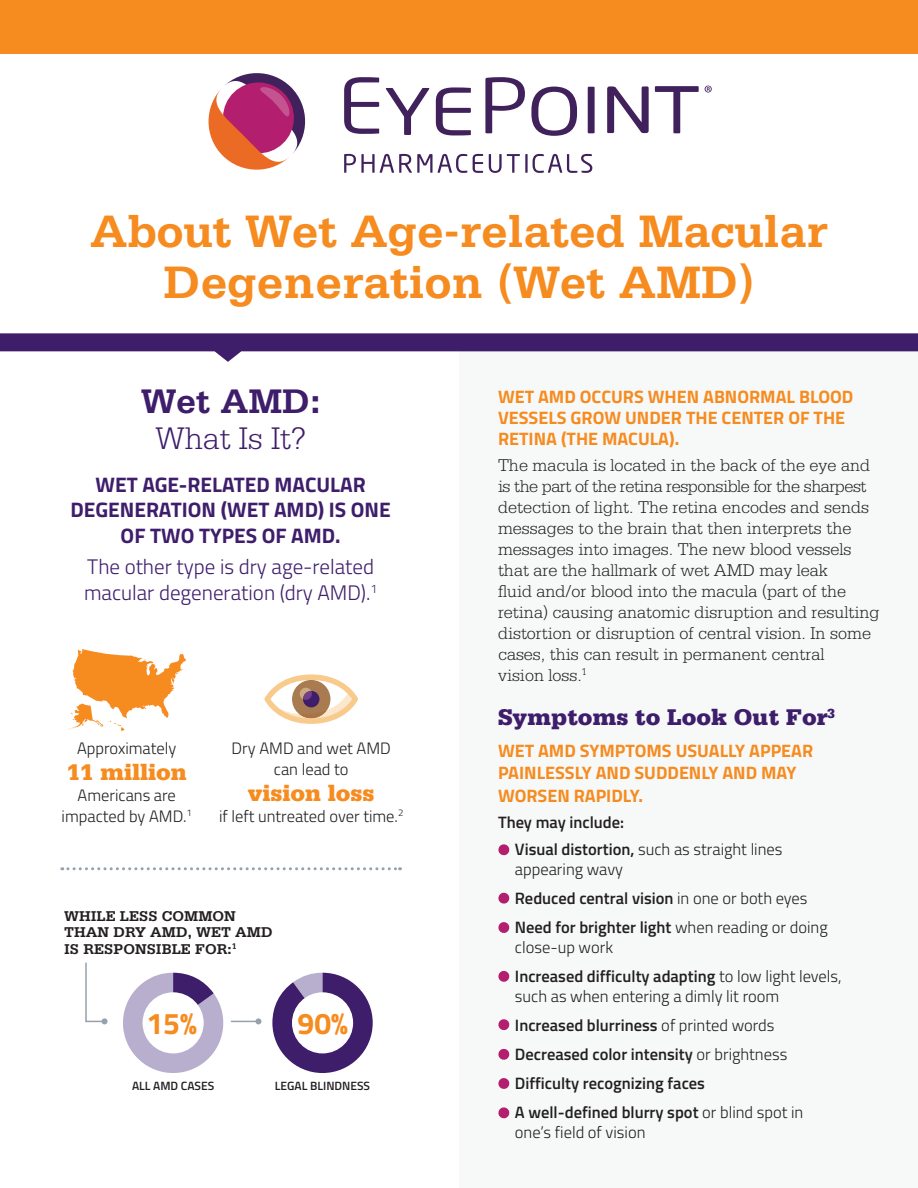
<style>
.page{position:relative;width:918px;height:1188px;background:#fff}
.page>*{position:absolute;margin:0;border:0;box-sizing:border-box;transform-origin:0 0}
.t1{font:700 48px/51px "Serifa Std";color:#f68b1f;text-align:center}
.t2{font:700 36px "Serifa Std";color:#3e1d6b}
.t3{font:300 33px "Serifa Std";color:#3e1d6b}
.t4{font:700 30px "Titillium";color:#f68b1f}
.t5{font:900 24px "Serifa Std";color:#3e1d6b}
.t6{font:900 24px "Serifa Std";color:#f68b1f}
.t7{font:700 21px/25.5px "Titillium";color:#3e1d6b;text-align:center}
.t8{font:300 21px/25.5px "Titillium";color:#3e1d6b}
.t9{font:300 18px/21px "Serifa Std";color:#231f20}
.t10{font:700 18px/21px "Titillium";color:#f68b1f}
.t11{font:300 16.5px/19.5px "Titillium";color:#231f20}
.t12{font:600 16.5px "Titillium";color:#231f20}
.t13{font:700 15px "Serifa Std";color:#231f20}
.t14{font:600 12px "Titillium";color:#231f20}
.s1{font-weight:600}
.s2{font-weight:300}
</style>
<div class="page">
<svg style="left:264px;top:674px;width:94px;height:50px"></svg>
<svg style="left:68px;top:649px;width:118px;height:82px"></svg>
<div style="left:459px;top:337px;width:458px;height:851px;background:#f7f9f9"></div>
<svg style="left:0;top:333px;width:918px;height:29px"></svg>
<svg style="left:344px;top:154px;width:123px;height:19px"></svg>
<svg style="left:473px;top:154px;width:10px;height:19px"></svg>
<svg style="left:489px;top:154px;width:31px;height:19px"></svg>
<hr style="left:525px;top:154px;width:3px;height:19px;background:#40215c">
<svg style="left:533px;top:154px;width:59px;height:19px"></svg>
<svg style="left:344px;top:77px;width:35px;height:57px"></svg>
<svg style="left:386px;top:88px;width:43px;height:47px"></svg>
<svg style="left:436px;top:87px;width:35px;height:48px"></svg>
<svg style="left:485px;top:77px;width:40px;height:56px"></svg>
<svg style="left:531px;top:87px;width:46px;height:49px"></svg>
<svg style="left:588px;top:87px;width:7px;height:46px"></svg>
<svg style="left:655px;top:86px;width:44px;height:47px"></svg>
<svg style="left:607px;top:86px;width:42px;height:47px"></svg>
<svg style="left:208px;top:73px;width:98px;height:97px"></svg>
<svg style="left:705px;top:86px;width:7px;height:7px"></svg>
<svg style="left:498px;top:844px;width:12px;height:12px"></svg>
<svg style="left:498px;top:892px;width:12px;height:12px"></svg>
<svg style="left:498px;top:922px;width:12px;height:11px"></svg>
<svg style="left:498px;top:971px;width:12px;height:11px"></svg>
<svg style="left:498px;top:1019px;width:12px;height:12px"></svg>
<svg style="left:498px;top:1048px;width:12px;height:12px"></svg>
<svg style="left:498px;top:1078px;width:12px;height:11px"></svg>
<svg style="left:498px;top:1107px;width:12px;height:12px"></svg>
<div style="left:0;top:0;width:918px;height:54px;background:#f68b1f"></div>
<svg style="left:62px;top:867px;width:339px;height:3px"></svg>
<svg style="left:272px;top:973px;width:101px;height:100px"></svg>
<div style="left:292px;top:992px;width:61px;height:61px;background:#fff;border-radius:50%"></div>
<svg style="left:85px;top:962px;width:23px;height:62px"></svg>
<svg style="left:123px;top:973px;width:138px;height:100px"></svg>
<p class="t1" style="left:90px;top:205px;width:739px">About Wet Age-related Macular<br>Degeneration (Wet AMD)</p>
<p class="t2" style="left:141px;top:380px;width:181px">Wet AMD:</p>
<p class="t3" style="left:156px;top:420px;width:152px">What Is It?</p>
<p class="t7" style="left:71px;top:471px;width:322px">WET AGE-RELATED MACULAR<br>DEGENERATION (WET AMD) IS ONE<br>OF TWO TYPES OF AMD.</p>
<p class="t8" style="left:84px;top:553px;width:295px">The other type is dry age-related macular degeneration (dry AMD).<sup>1</sup></p>
<p class="t11" style="left:77px;top:738px;width:101px">Approximately</p>
<p class="t6" style="left:67px;top:758px;width:121px">11 million</p>
<p class="t11" style="left:62px;top:784px;width:132px;line-height:21px;text-align:center">Americans are impacted by AMD.<sup>1</sup></p>
<p class="t11" style="left:232px;top:737px;width:161px;line-height:21px;text-align:center">Dry AMD and wet AMD can lead to</p>
<p class="t6" style="left:248px;top:779px;width:128px">vision loss</p>
<p class="t11" style="left:219px;top:805px;width:186px">if left untreated over time.<sup>2</sup></p>
<p class="t13" style="left:64px;top:907px;width:173px">WHILE LESS COMMON</p>
<p class="t13" style="left:64px;top:923px;width:210px">THAN DRY AMD, WET AMD</p>
<p class="t13" style="left:64px;top:940px;width:174px">IS RESPONSIBLE FOR:<sup>1</sup></p>
<p class="t4" style="left:146px;top:1000px;width:52px">15%</p>
<p class="t4" style="left:298px;top:1000px;width:52px">90%</p>
<p class="t14" style="left:132px;top:1077px;width:84px">ALL AMD CASES</p>
<p class="t14" style="left:275px;top:1077px;width:97px">LEGAL BLINDNESS</p>
<p class="t10" style="left:498px;top:385px;width:357px">WET AMD OCCURS WHEN ABNORMAL BLOOD<br>VESSELS GROW UNDER THE CENTER OF THE<br>RETINA (THE MACULA).</p>
<p class="t9" style="left:498px;top:455px;width:383px">The macula is located in the back of the eye and is the part of the retina responsible for the sharpest detection of light. The retina encodes and sends messages to the brain that then interprets the messages into images. The new blood vessels that are the hallmark of wet AMD may leak<br>fluid and/or blood into the macula (part of the retina) causing anatomic disruption and resulting distortion or disruption of central vision. In some cases, this can result in permanent central<br>vision loss.<sup>1</sup></p>
<p class="t5" style="left:498px;top:703px;width:339px">Symptoms to Look Out For<sup>3</sup></p>
<p class="t10" style="left:498px;top:738px;width:317px;line-height:22.5px">WET AMD SYMPTOMS USUALLY APPEAR<br>PAINLESSLY AND SUDDENLY AND MAY<br>WORSEN RAPIDLY.</p>
<p class="t12" style="left:498px;top:810px;width:128px">They may include:</p>
<p class="t11" style="left:515px;top:839px;width:269px"><span class="s1">Visual distortion,</span> such as straight lines appearing wavy</p>
<p class="t12" style="left:515px;top:886px;width:294px">Reduced central vision <span class="s2">in one or both eyes</span></p>
<p class="t11" style="left:515px;top:917px;width:314px"><span class="s1">Need for brighter light</span> when reading or doing close-up work</p>
<p class="t11" style="left:515px;top:966px;width:328px"><span class="s1">Increased difficulty adapting</span> to low light levels, such as when entering a dimly lit room</p>
<p class="t12" style="left:515px;top:1013px;width:261px">Increased blurriness <span class="s2">of printed words</span></p>
<p class="t12" style="left:515px;top:1042px;width:274px">Decreased color intensity <span class="s2">or brightness</span></p>
<p class="t12" style="left:515px;top:1071px;width:192px">Difficulty recognizing faces</p>
<p class="t11" style="left:515px;top:1102px;width:290px"><span class="s1">A well-defined blurry spot</span> or blind spot in one’s field of vision</p>
</div>
